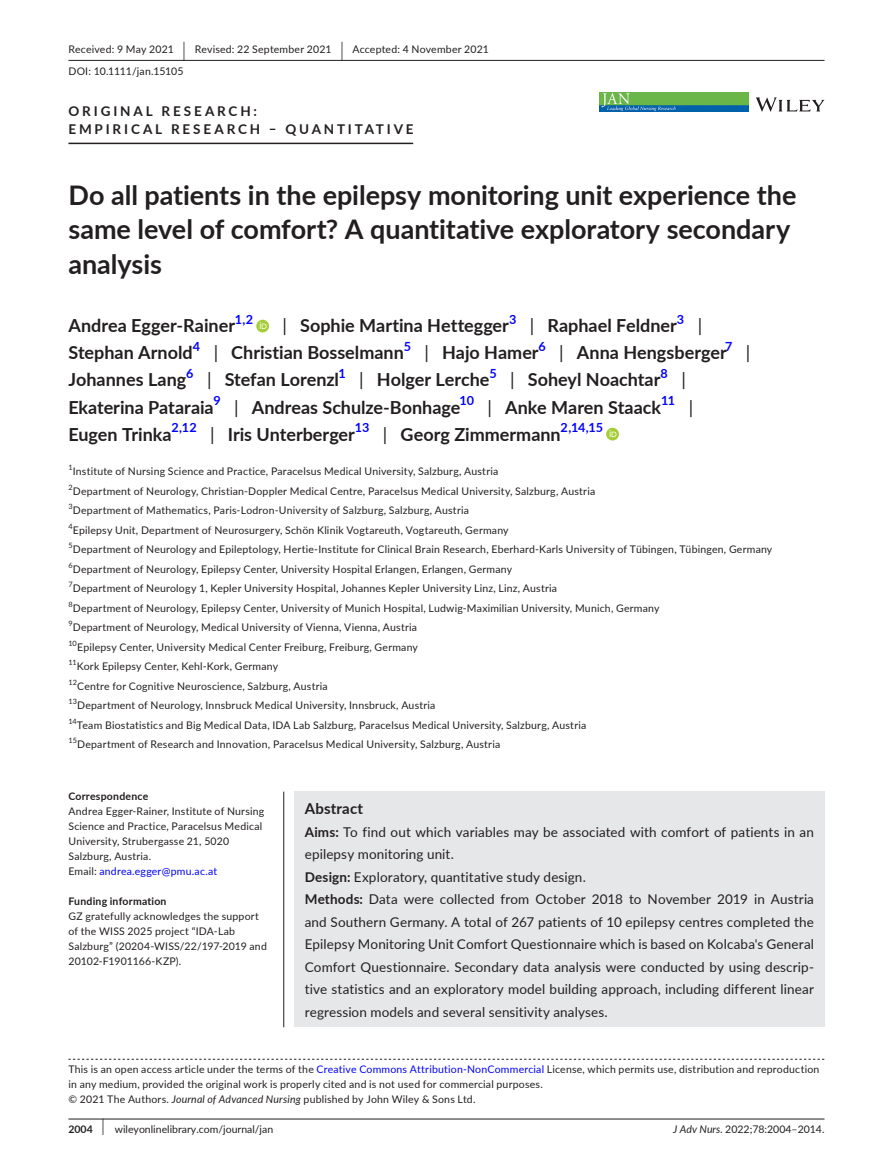
<style>
.page{position:relative;width:893px;height:1174px;background:#fff}
.page>*{position:absolute;margin:0;border:0;box-sizing:border-box;transform-origin:0 0}
.t1{font:700 27px/34.5px "Lato";color:#231f20}
.t2{font:700 18px "Lato";color:#231f20}
.t3{font:18px "Lato";color:#231f20}
.t4{font:700 15px "Lato";letter-spacing:.015em;color:#231f20}
.t5{font:13.5px/22.5px "Lato";letter-spacing:.01em;color:#231f20}
.t6{font:700 13.5px/18px "Lato";letter-spacing:.21em;color:#231f20}
.t7{font:700 12.6px "Lato";color:#00f}
.t8{font:10.5px/19.5px "Lato";letter-spacing:.02em;color:#231f20}
.t9{font:10.5px "Lato";color:#231f20}
.t10{font:700 10.5px "Lato";letter-spacing:.02em;color:#231f20}
.s1{font-size:19.65px}
.s2{font-weight:400}
.s3{color:#00f}
.s4{font-weight:700}
.s5{font-style:italic}
.s6{font-size:17.4px}
</style>
<div class="page">
<hr style="left:68px;top:1118px;width:756px;height:1px;background:#231f20">
<svg style="left:756px;top:97px;width:68px;height:15px"></svg>
<img style="left:599px;top:92px;width:149px;height:20px">
<hr style="left:68px;top:60px;width:756px;height:1px;background:#231f20">
<hr style="left:68px;top:143px;width:345px;height:1px;background:#231f20">
<svg style="left:256px;top:320px;width:13px;height:12px"></svg>
<svg style="left:260px;top:322px;width:7px;height:7px"></svg>
<svg style="left:606px;top:428px;width:13px;height:12px"></svg>
<svg style="left:610px;top:430px;width:6px;height:7px"></svg>
<svg style="left:68px;top:1058px;width:756px;height:1px"></svg>
<div style="left:294px;top:791px;width:530px;height:236px;background:#e6e7e9"></div>
<hr style="left:283px;top:791px;width:1px;height:236px;background:#231f20">
<p class="t8" style="left:68px;top:38px;width:422px;line-height:21.8px">Received: 9 May 2021 <span class="s1">|</span> Revised: 22 September 2021 <span class="s1">|</span> Accepted: 4 November 2021<br>DOI: 10.1111/jan.15105</p>
<p class="t6" style="left:68px;top:102px;width:347px">ORIGINAL RESEARCH:<br>EMPIRICAL RESEARCH – QUANTITATIVE</p>
<h1 class="t1" style="left:68px;top:177px;width:729px">Do all patients in the epilepsy monitoring unit experience the same level of comfort? A quantitative exploratory secondary analysis</h1>
<h2 class="t2" style="left:68px;top:313px;width:168px">Andrea Egger-Rainer</h2>
<p class="t7" style="left:235px;top:310px;width:20px">1,2</p>
<h2 class="t2" style="left:283px;top:313px;width:228px"><span class="s2">|</span> Sophie Martina Hettegger</h2>
<p class="t7" style="left:509px;top:310px;width:9px">3</p>
<h2 class="t2" style="left:530px;top:313px;width:149px"><span class="s2">|</span> Raphael Feldner</h2>
<p class="t7" style="left:677px;top:310px;width:9px">3</p>
<h2 class="t3" style="left:698px;top:313px;width:6px">|</h2>
<h2 class="t2" style="left:68px;top:340px;width:126px">Stephan Arnold</h2>
<p class="t7" style="left:193px;top:337px;width:9px">4</p>
<h2 class="t2" style="left:214px;top:340px;width:192px"><span class="s2">|</span> Christian Bosselmann</h2>
<p class="t7" style="left:404px;top:337px;width:9px">5</p>
<h2 class="t2" style="left:424px;top:340px;width:116px"><span class="s2">|</span> Hajo Hamer</h2>
<p class="t7" style="left:538px;top:337px;width:9px">6</p>
<h2 class="t2" style="left:559px;top:340px;width:169px"><span class="s2">|</span> Anna Hengsberger</h2>
<p class="t7" style="left:725px;top:337px;width:9px">7</p>
<h2 class="t3" style="left:746px;top:340px;width:6px">|</h2>
<h2 class="t2" style="left:68px;top:367px;width:119px">Johannes Lang</h2>
<p class="t7" style="left:186px;top:364px;width:9px">6</p>
<h2 class="t2" style="left:207px;top:367px;width:133px"><span class="s2">|</span> Stefan Lorenzl</h2>
<p class="t7" style="left:338px;top:364px;width:9px">1</p>
<h2 class="t2" style="left:359px;top:367px;width:132px"><span class="s2">|</span> Holger Lerche</h2>
<p class="t7" style="left:489px;top:364px;width:9px">5</p>
<h2 class="t2" style="left:510px;top:367px;width:152px"><span class="s2">|</span> Soheyl Noachtar</h2>
<p class="t7" style="left:660px;top:364px;width:9px">8</p>
<h2 class="t3" style="left:681px;top:367px;width:6px">|</h2>
<h2 class="t2" style="left:68px;top:394px;width:147px">Ekaterina Pataraia</h2>
<p class="t7" style="left:213px;top:391px;width:9px">9</p>
<h2 class="t2" style="left:234px;top:394px;width:228px"><span class="s2">|</span> Andreas Schulze-Bonhage</h2>
<p class="t7" style="left:460px;top:391px;width:16px">10</p>
<h2 class="t2" style="left:488px;top:394px;width:175px"><span class="s2">|</span> Anke Maren Staack</h2>
<p class="t7" style="left:661px;top:391px;width:16px">11</p>
<h2 class="t3" style="left:689px;top:394px;width:6px">|</h2>
<h2 class="t2" style="left:68px;top:421px;width:536px">Eugen Trinka<sup>2,12</sup> <span class="s2">|</span> Iris Unterberger<sup>13</sup> <span class="s2">|</span> Georg Zimmermann<sup>2,14,15</sup></h2>
<p class="t8" style="left:68px;top:461px;width:705px"><sup>1</sup>Institute of Nursing Science and Practice, Paracelsus Medical University, Salzburg, Austria<br><sup>2</sup>Department of Neurology, Christian-Doppler Medical Centre, Paracelsus Medical University, Salzburg, Austria<br><sup>3</sup>Department of Mathematics, Paris-Lodron-University of Salzburg, Salzburg, Austria<br><sup>4</sup>Epilepsy Unit, Department of Neurosurgery, Schön Klinik Vogtareuth, Vogtareuth, Germany<br><sup>5</sup>Department of Neurology and Epileptology, Hertie-Institute for Clinical Brain Research, Eberhard-Karls University of Tübingen, Tübingen, Germany <sup>6</sup>Department of Neurology, Epilepsy Center, University Hospital Erlangen, Erlangen, Germany<br><sup>7</sup>Department of Neurology 1, Kepler University Hospital, Johannes Kepler University Linz, Linz, Austria<br><sup>8</sup>Department of Neurology, Epilepsy Center, University of Munich Hospital, Ludwig-Maximilian University, Munich, Germany<br><sup>9</sup>Department of Neurology, Medical University of Vienna, Vienna, Austria<br><sup>10</sup>Epilepsy Center, University Medical Center Freiburg, Freiburg, Germany<br><sup>11</sup>Kork Epilepsy Center, Kehl-Kork, Germany<br><sup>12</sup>Centre for Cognitive Neuroscience, Salzburg, Austria<br><sup>13</sup>Department of Neurology, Innsbruck Medical University, Innsbruck, Austria<br><sup>14</sup>Team Biostatistics and Big Medical Data, IDA Lab Salzburg, Paracelsus Medical University, Salzburg, Austria<br><sup>15</sup>Department of Research and Innovation, Paracelsus Medical University, Salzburg, Austria</p>
<p class="t10" style="left:68px;top:788px;width:81px">Correspondence</p>
<p class="t8" style="left:68px;top:803px;width:197px;line-height:15px">Andrea Egger-Rainer, Institute of Nursing Science and Practice, Paracelsus Medical University, Strubergasse 21, 5020<br>Salzburg, Austria.<br>Email: <span class="s3">andrea.egger@pmu.ac.at</span></p>
<p class="t10" style="left:68px;top:893px;width:100px">Funding information</p>
<p class="t8" style="left:68px;top:908px;width:200px;line-height:15px">GZ gratefully acknowledges the support of the WISS 2025 project “IDA-Lab Salzburg” (20204-WISS/22/197-2019 and 20102-F1901166-KZP).</p>
<h3 class="t4" style="left:305px;top:797px;width:60px">Abstract</h3>
<p class="t5" style="left:305px;top:820px;width:511px"><span class="s4">Aims:</span> To find out which variables may be associated with comfort of patients in an epilepsy monitoring unit.<br><span class="s4">Design:</span> Exploratory, quantitative study design.<br><span class="s4">Methods:</span> Data were collected from October 2018 to November 2019 in Austria and Southern Germany. A total of 267 patients of 10 epilepsy centres completed the Epilepsy Monitoring Unit Comfort Questionnaire which is based on Kolcaba's General Comfort Questionnaire. Secondary data analysis were conducted by using descrip&shy;tive statistics and an exploratory model building approach, including different linear regression models and several sensitivity analyses.</p>
<p class="t8" style="left:68px;top:1061px;width:752px;line-height:15px">This is an open access article under the terms of the <span class="s3">Creative Commons Attribution-NonCommercial</span> License, which permits use, distribution and reproduction in any medium, provided the original work is properly cited and is not used for commercial purposes.<br>© 2021 The Authors. <span class="s5">Journal of Advanced Nursing</span> published by John Wiley &amp; Sons Ltd.</p>
<p class="t9" style="left:68px;top:1121px;width:206px"><span class="s4">2004</span> <span class="s6">|</span> wileyonlinelibrary.com/journal/jan</p>
<p class="t9" style="left:673px;top:1121px;width:153px"><span class="s5">J Adv Nurs.</span> 2022;78:2004–2014.</p>
</div>
